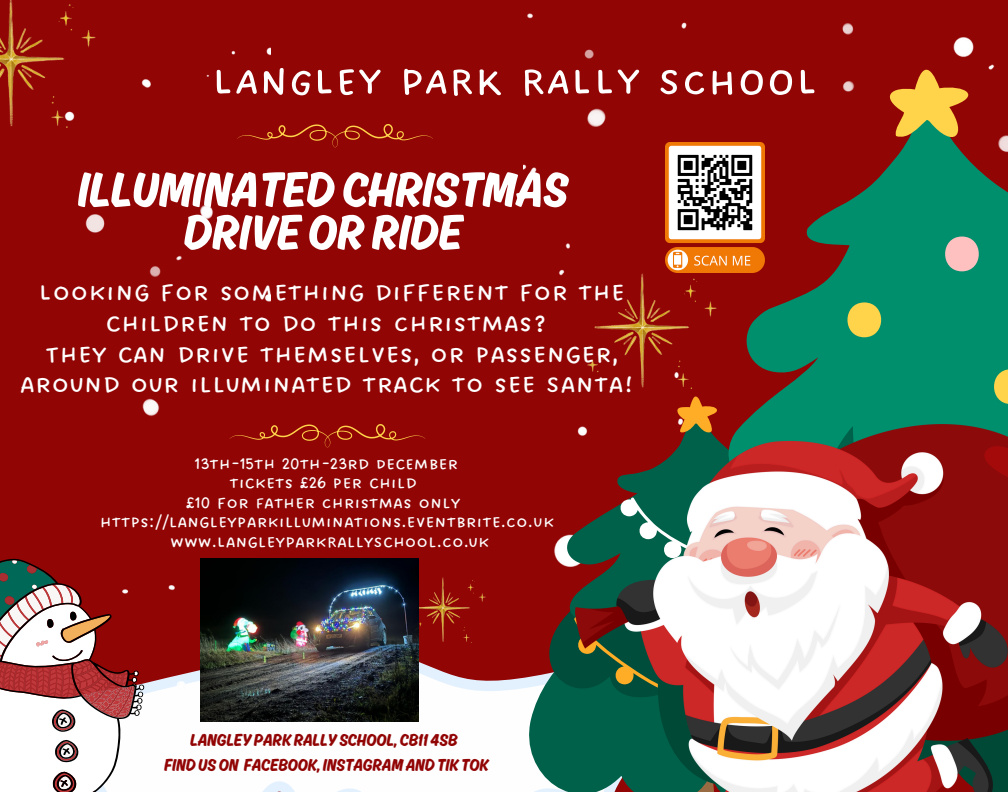
<style>
.page{position:relative;width:1008px;height:792px;background:#920505}
.page>*{position:absolute;margin:0;border:0;box-sizing:border-box;transform-origin:0 0}
.t1{font:56px "DO All Caps Regular";color:#fff}
.t2{font:52px/42.8px "Ahkio";color:#fff;text-align:center}
.t3{font:34px/30.8px "DO All Caps Regular";color:#fff;text-align:center}
.t4{font:22px/19.5px "DO All Caps Regular";color:#fff;text-align:center}
.t5{font:18.1px "Ahkio";color:#920505}
</style>
<div class="page">
<img style="left:523px;top:13px;width:472px;height:353px">
<svg style="left:145px;top:650px;width:373px;height:142px;fill:#fefefe"></svg>
<svg style="left:518px;top:723px;width:58px;height:69px;fill:#00614a"></svg>
<svg style="left:485px;top:543px;width:89px;height:180px"></svg>
<svg style="left:556px;top:533px;width:20px;height:117px"></svg>
<svg style="left:727px;top:85px;width:281px;height:339px;fill:#008f6d"></svg>
<svg style="left:879px;top:63px;width:106px;height:87px"></svg>
<svg style="left:842px;top:302px;width:45px;height:35px"></svg>
<svg style="left:988px;top:369px;width:20px;height:35px"></svg>
<svg style="left:677px;top:396px;width:147px;height:28px"></svg>
<svg style="left:939px;top:237px;width:45px;height:34px"></svg>
<img style="left:576px;top:424px;width:432px;height:368px">
<img style="left:13px;top:47px;width:258px;height:698px">
<img style="left:588px;top:274px;width:129px;height:114px">
<img style="left:0;top:0;width:95px;height:128px">
<img style="left:418px;top:577px;width:67px;height:65px">
<svg style="left:0;top:559px;width:145px;height:233px"></svg>
<svg style="left:237px;top:124px;width:196px;height:24px"></svg>
<svg style="left:230px;top:424px;width:195px;height:24px"></svg>
<img style="left:201px;top:559px;width:217px;height:163px">
<img style="left:665px;top:143px;width:100px;height:130px">
<p class="t1" style="left:212px;top:45px;width:608px">LANGLEY PARK RALLY SCHOOL</p>
<h1 class="t2" style="left:78px;top:167px;width:492px">ILLUMINATED CHRISTMAS<br>DRIVE OR RIDE</h1>
<h2 class="t3" style="left:20px;top:276px;width:615px">Looking for something different for the children to do this Christmas?<br>They can drive themselves, or passenger, around our illuminated track to see Santa!</h2>
<p class="t4" style="left:100px;top:453px;width:456px">13th-15th 20th-23rd DecEmber<br>tickets £26 per child<br>£10 for Father Christmas only https://langleyparkilluminations.eventbrite.Co.Uk www.LangleyParkRallySchool.Co.uk</p>
<p class="t5" style="left:190px;top:729px;width:269px">LANGLEY PARK RALLY SCHOOL, CB11 4SB</p>
<h3 class="t5" style="left:164px;top:754px;width:326px">FIND US ON FACEBOOK, INSTAGRAMAND TIK TOK</h3>
</div>
